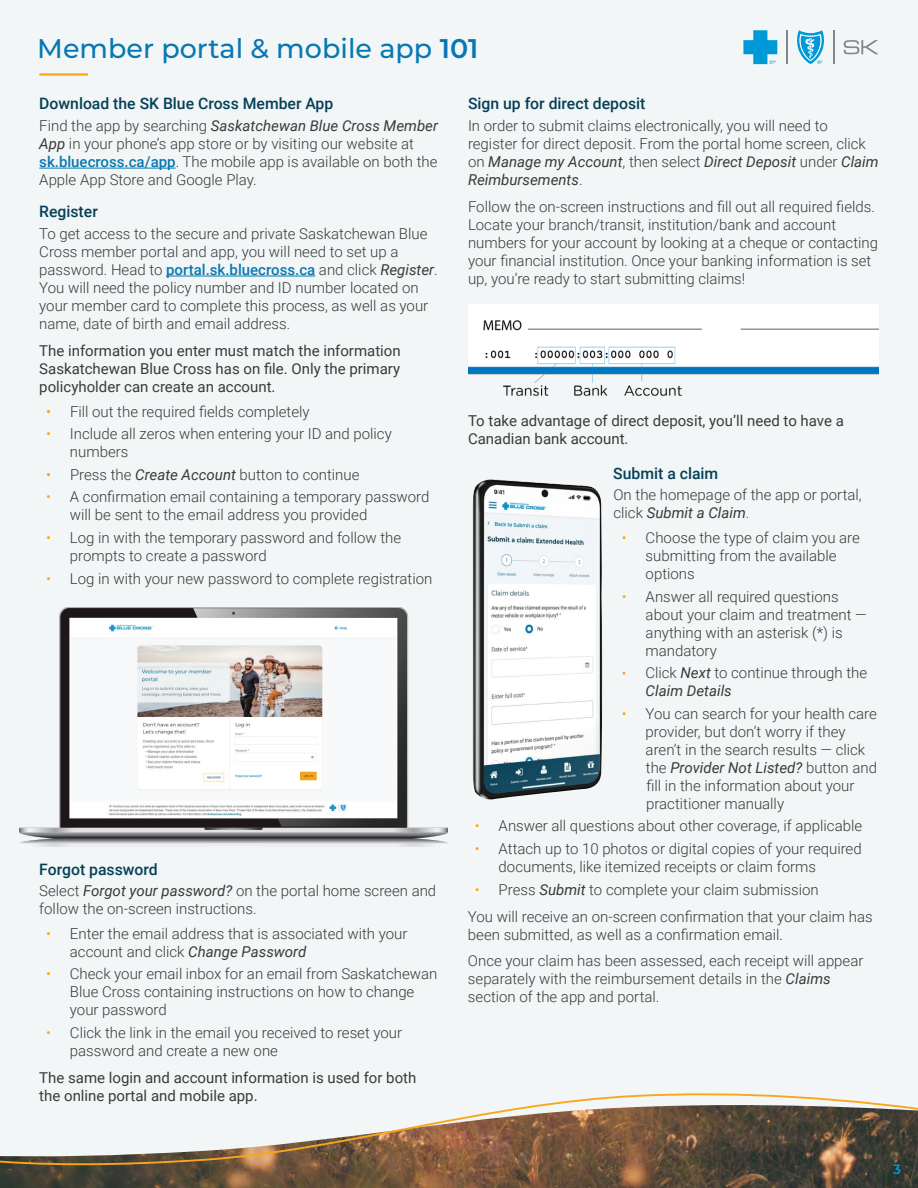
<style>
.page{position:relative;width:918px;height:1188px;background:#fff}
.page>*{position:absolute;margin:0;border:0;box-sizing:border-box;transform-origin:0 0}
.t1{font:500 27px "Montserrat";color:#0778b2}
.t2{font:500 15.75px "Roboto";color:#053f58}
.t3{font:300 15px/18px "Roboto";color:#3a3a3a}
.t4{font:15px/18px "Roboto";color:#3a3a3a}
.t5{font:600 13.5px "Montserrat";color:#0099d8}
.s1{font-weight:600}
.s2{font-weight:400;font-style:italic}
.s3{font-weight:500;color:#0778b2}
.s4{font-weight:400;color:#faa61a}
.s5{color:#faa61a}
.s6{font-weight:400;font-size:13.5px;color:#faa61a}
</style>
<div class="page">
<img style="left:0;top:1166px;width:918px;height:22px">
<div style="left:0;top:0;width:918px;height:1089px;background:#f2f6f6"></div>
<svg style="left:0;top:1089px;width:918px;height:77px"></svg>
<hr style="left:39px;top:168px;width:137px;height:1px;background:#0778b2">
<hr style="left:166px;top:276px;width:149px;height:1px;background:#0778b2">
<img style="left:468px;top:304px;width:411px;height:96px">
<img style="left:468px;top:479px;width:144px;height:320px">
<img style="left:19px;top:607px;width:429px;height:240px">
<hr style="left:39px;top:73px;width:49px;height:3px;background:#faa61a">
<hr style="left:833px;top:30px;width:1px;height:34px;background:#80888b">
<svg style="left:796px;top:30px;width:29px;height:34px"></svg>
<hr style="left:787px;top:30px;width:1px;height:34px;background:#80888b">
<svg style="left:743px;top:30px;width:34px;height:34px"></svg>
<svg style="left:844px;top:40px;width:35px;height:14px"></svg>
<h1 class="t1" style="left:37px;top:30px;width:443px">Member portal &amp; mobile app <span class="s1">101</span></h1>
<p class="t2" style="left:39px;top:93px;width:296px">Download the SK Blue Cross Member App</p>
<p class="t3" style="left:39px;top:116px;width:400px">Find the app by searching <span class="s2">Saskatchewan Blue Cross Member App</span> in your phone’s app store or by visiting our website at <span class="s3">sk.bluecross.ca/app</span>. The mobile app is available on both the Apple App Store and Google Play.</p>
<p class="t2" style="left:39px;top:201px;width:60px">Register</p>
<p class="t3" style="left:39px;top:224px;width:400px">To get access to the secure and private Saskatchewan Blue Cross member portal and app, you will need to set up a password. Head to <span class="s3">portal.sk.bluecross.ca</span> and click <span class="s2">Register</span>.<br>You will need the policy number and ID number located on your member card to complete this process, as well as your name, date of birth and email address.</p>
<p class="t4" style="left:39px;top:341px;width:363px;text-align:justify">The information you enter must match the information Saskatchewan Blue Cross has on file. Only the primary policyholder can create an account.</p>
<p class="t3" style="left:46px;top:402px;width:265px"><span class="s4">•</span> Fill out the required fields completely</p>
<p class="t3" style="left:70px;top:424px;width:323px;text-indent:-24px"><span class="s5">•</span> Include all zeros when entering your ID and policy numbers</p>
<p class="t3" style="left:46px;top:465px;width:315px"><span class="s4">•</span> Press the <span class="s2">Create Account</span> button to continue</p>
<p class="t3" style="left:70px;top:487px;width:361px;text-indent:-24px"><span class="s5">•</span> A confirmation email containing a temporary password will be sent to the email address you provided</p>
<p class="t3" style="left:70px;top:528px;width:333px;text-indent:-24px"><span class="s5">•</span> Log in with the temporary password and follow the prompts to create a password</p>
<p class="t3" style="left:46px;top:569px;width:388px"><span class="s5">•</span> Log in with your new password to complete registration</p>
<p class="t2" style="left:39px;top:858px;width:120px">Forgot password</p>
<p class="t3" style="left:39px;top:881px;width:398px">Select <span class="s2">Forgot your password?</span> on the portal home screen and follow the on-screen instructions.</p>
<p class="t3" style="left:70px;top:924px;width:339px;text-indent:-24px"><span class="s5">•</span> Enter the email address that is associated with your account and click <span class="s2">Change Password</span></p>
<p class="t3" style="left:70px;top:965px;width:369px;text-indent:-24px"><span class="s5">•</span> Check your email inbox for an email from Saskatchewan<br>Blue Cross containing instructions on how to change your password</p>
<p class="t3" style="left:70px;top:1023px;width:334px;text-indent:-24px"><span class="s5">•</span> Click the link in the email you received to reset your password and create a new one</p>
<p class="t4" style="left:39px;top:1068px;width:379px">The same login and account information is used for both the online portal and mobile app.</p>
<p class="t2" style="left:468px;top:93px;width:179px">Sign up for direct deposit</p>
<p class="t3" style="left:468px;top:116px;width:412px">In order to submit claims electronically, you will need to register for direct deposit. From the portal home screen, click on <span class="s2">Manage my Account</span>, then select <span class="s2">Direct Deposit</span> under <span class="s2">Claim Reimbursements</span>.</p>
<p class="t3" style="left:468px;top:197px;width:412px">Follow the on-screen instructions and fill out all required fields.<br>Locate your branch/transit, institution/bank and account numbers for your account by looking at a cheque or contacting your financial institution. Once your banking information is set up, you’re ready to start submitting claims!</p>
<p class="t4" style="left:468px;top:411px;width:377px">To take advantage of direct deposit, you’ll need to have a<br>Canadian bank account.</p>
<p class="t2" style="left:613px;top:462px;width:106px">Submit a claim</p>
<p class="t3" style="left:614px;top:485px;width:250px">On the homepage of the app or portal, click <span class="s2">Submit a Claim</span>.</p>
<p class="t3" style="left:646px;top:528px;width:216px;text-indent:-24px"><span class="s5">•</span> Choose the type of claim you are submitting from the available options</p>
<p class="t3" style="left:646px;top:587px;width:223px;text-indent:-24px"><span class="s5">•</span> Answer all required questions about your claim and treatment — anything with an asterisk (*) is mandatory</p>
<p class="t3" style="left:646px;top:663px;width:223px;text-indent:-24px"><span class="s6">•</span> Click <span class="s2">Next</span> to continue through the<br><span class="s2">Claim Details</span></p>
<p class="t3" style="left:646px;top:704px;width:233px;text-indent:-24px"><span class="s5">•</span> You can search for your health care provider, but don’t worry if they aren’t in the search results — click the <span class="s2">Provider Not Listed?</span> button and fill in the information about your practitioner manually</p>
<p class="t3" style="left:475px;top:817px;width:389px"><span class="s5">•</span> Answer all questions about other coverage, if applicable</p>
<p class="t3" style="left:499px;top:839px;width:365px;text-indent:-24px"><span class="s5">•</span> Attach up to 10 photos or digital copies of your required documents, like itemized receipts or claim forms</p>
<p class="t3" style="left:468px;top:875px;width:406px;line-height:26.8px;text-indent:7px"><span class="s5">•</span> Press <span class="s2">Submit</span> to complete your claim submission<br>You will receive an on-screen confirmation that your claim has</p>
<p class="t3" style="left:468px;top:920px;width:397px;line-height:26.8px">been submitted, as well as a confirmation email.<br>Once your claim has been assessed, each receipt will appear</p>
<p class="t3" style="left:468px;top:970px;width:364px">separately with the reimbursement details in the <span class="s2">Claims </span>section of the app and portal.</p>
<p class="t5" style="left:893px;top:1159px;width:9px">3</p>
</div>
